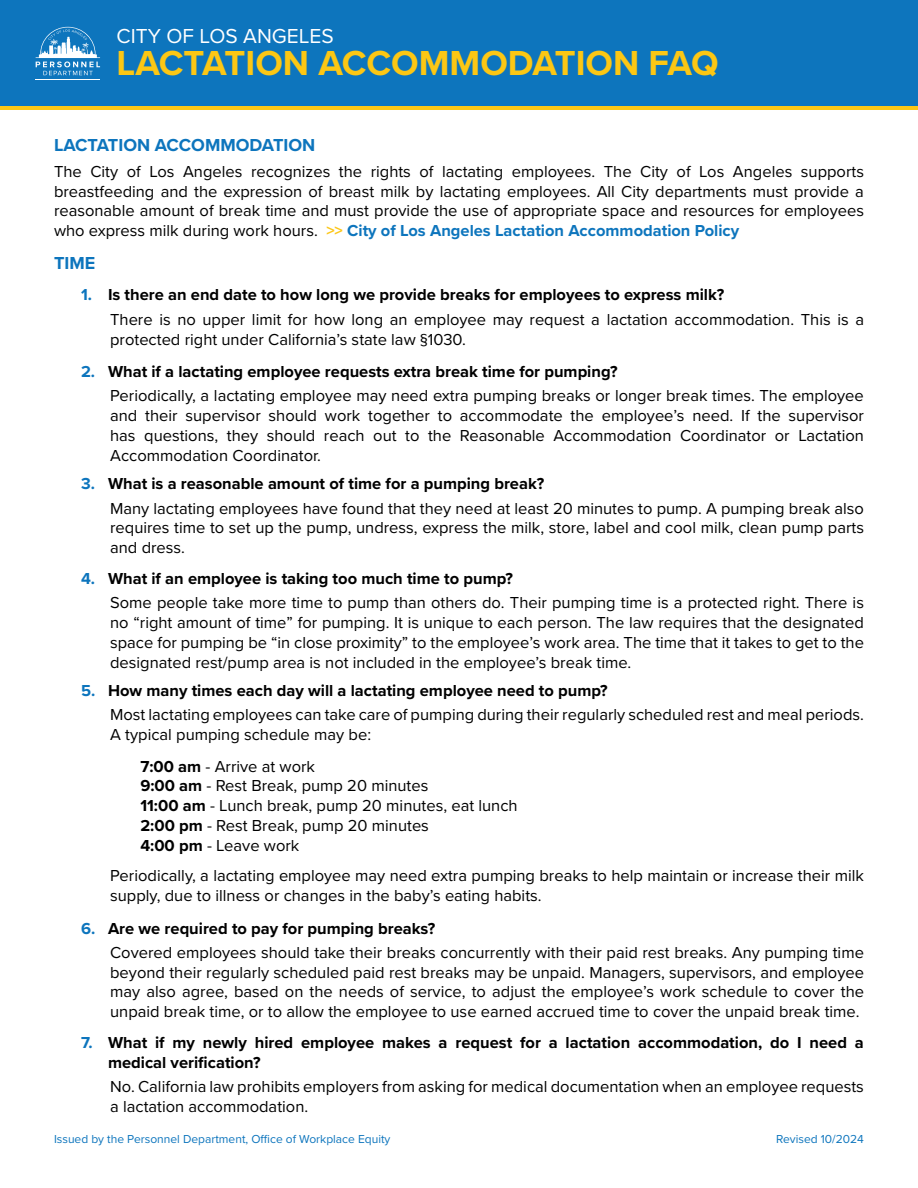
<style>
.page{position:relative;width:918px;height:1188px;background:#fff}
.page>*{position:absolute;margin:0;border:0;box-sizing:border-box;transform-origin:0 0}
.t1{font:700 36px "Proxima Nova";color:#fcc714}
.t2{font:21px "Proxima Nova";color:#fff}
.Section_Title{font:700 18px "Proxima Nova";color:#0d75bd}
.Paragraph{font:16.5px/19.8px "Proxima Nova";color:#000;text-align:justify}
.Number_List{font:700 16.5px/19.8px "Proxima Nova";color:#000}
.t3{font:12px "Proxima Nova";color:#0d75bd}
.s1{font-weight:700;color:#fcc616}
.s2{font-weight:700;color:#0d75bd}
.s3{color:#0d75bd}
.s4{font-weight:700}
</style>
<div class="page">
<div style="left:0;top:0;width:918px;height:108px;background:#0d75bd"></div>
<hr style="left:0;top:106px;width:918px;height:4px;background:#fcc714">
<hr style="left:36px;top:79px;width:64px;height:1px;background:#fff">
<svg style="left:36px;top:27px;width:64px;height:48px"></svg>
<p class="t2" style="left:117px;top:20px;width:219px">CITY OF LOS ANGELES</p>
<h1 class="t1" style="left:117px;top:37px;width:603px">LACTATION ACCOMMODATION FAQ</h1>
<p class="Section_Title" style="left:54px;top:132px;width:263px">LACTATION ACCOMMODATION</p>
<p class="Paragraph" style="left:54px;top:161px;width:812px">The City of Los Angeles recognizes the rights of lactating employees. The City of Los Angeles supports breastfeeding and the expression of breast milk by lactating employees. All City departments must provide a reasonable amount of break time and must provide the use of appropriate space and resources for employees who express milk during work hours. <span class="s1">&gt;&gt;</span> <span class="s2">City of Los Angeles Lactation Accommodation Policy</span></p>
<p class="Section_Title" style="left:54px;top:250px;width:43px">TIME</p>
<p class="Number_List" style="left:81px;top:285px;width:645px"><span class="s3">1.</span> Is there an end date to how long we provide breaks for employees to express milk?</p>
<p class="Paragraph" style="left:110px;top:309px;width:755px">There is no upper limit for how long an employee may request a lactation accommodation. This is a protected right under California’s state law §1030.</p>
<p class="Number_List" style="left:81px;top:361px;width:538px"><span class="s3">2.</span> What if a lactating employee requests extra break time for pumping?</p>
<p class="Paragraph" style="left:110px;top:385px;width:755px">Periodically, a lactating employee may need extra pumping breaks or longer break times. The employee and their supervisor should work together to accommodate the employee’s need. If the supervisor has questions, they should reach out to the Reasonable Accommodation Coordinator or Lactation Accommodation Coordinator.</p>
<p class="Number_List" style="left:81px;top:474px;width:465px"><span class="s3">3.</span> What is a reasonable amount of time for a pumping break?</p>
<p class="Paragraph" style="left:110px;top:498px;width:755px">Many lactating employees have found that they need at least 20 minutes to pump. A pumping break also requires time to set up the pump, undress, express the milk, store, label and cool milk, clean pump parts and dress.</p>
<p class="Number_List" style="left:81px;top:568px;width:434px"><span class="s3">4.</span> What if an employee is taking too much time to pump?</p>
<p class="Paragraph" style="left:110px;top:592px;width:755px">Some people take more time to pump than others do. Their pumping time is a protected right. There is no “right amount of time” for pumping. It is unique to each person. The law requires that the designated space for pumping be “in close proximity” to the employee’s work area. The time that it takes to get to the designated rest/pump area is not included in the employee’s break time.</p>
<p class="Paragraph" style="left:110px;top:704px;width:755px">Most lactating employees can take care of pumping during their regularly scheduled rest and meal periods.<br>A typical pumping schedule may be:</p>
<p class="Number_List" style="left:81px;top:680px;width:528px"><span class="s3">5.</span> How many times each day will a lactating employee need to pump?</p>
<p class="Paragraph" style="left:140px;top:755px;width:176px"><span class="s4">7:00 am</span> - Arrive at work</p>
<p class="Paragraph" style="left:140px;top:775px;width:290px"><span class="s4">9:00 am</span> - Rest Break, pump 20 minutes</p>
<p class="Paragraph" style="left:140px;top:795px;width:379px"><span class="s4">11:00 am</span> - Lunch break, pump 20 minutes, eat lunch</p>
<p class="Paragraph" style="left:140px;top:815px;width:290px"><span class="s4">2:00 pm</span> - Rest Break, pump 20 minutes</p>
<p class="Paragraph" style="left:140px;top:835px;width:161px"><span class="s4">4:00 pm</span> - Leave work</p>
<p class="Paragraph" style="left:110px;top:865px;width:755px">Periodically, a lactating employee may need extra pumping breaks to help maintain or increase their milk supply, due to illness or changes in the baby’s eating habits.</p>
<p class="Number_List" style="left:81px;top:918px;width:356px"><span class="s3">6.</span> Are we required to pay for pumping breaks?</p>
<p class="Paragraph" style="left:110px;top:942px;width:755px">Covered employees should take their breaks concurrently with their paid rest breaks. Any pumping time beyond their regularly scheduled paid rest breaks may be unpaid. Managers, supervisors, and employee may also agree, based on the needs of service, to adjust the employee’s work schedule to cover the unpaid break time, or to allow the employee to use earned accrued time to cover the unpaid break time.</p>
<p class="Number_List" style="left:108px;top:1033px;width:757px;text-indent:-27px"><span class="s3">7.</span> What if my newly hired employee makes a request for a lactation accommodation, do I need a medical verification?</p>
<p class="Paragraph" style="left:110px;top:1076px;width:755px">No. California law prohibits employers from asking for medical documentation when an employee requests a lactation accommodation.</p>
<p class="t3" style="left:54px;top:1131px;width:338px">Issued by the Personnel Department, Office of Workplace Equity</p>
<p class="t3" style="left:776px;top:1131px;width:89px">Revised 10/2024</p>
</div>
